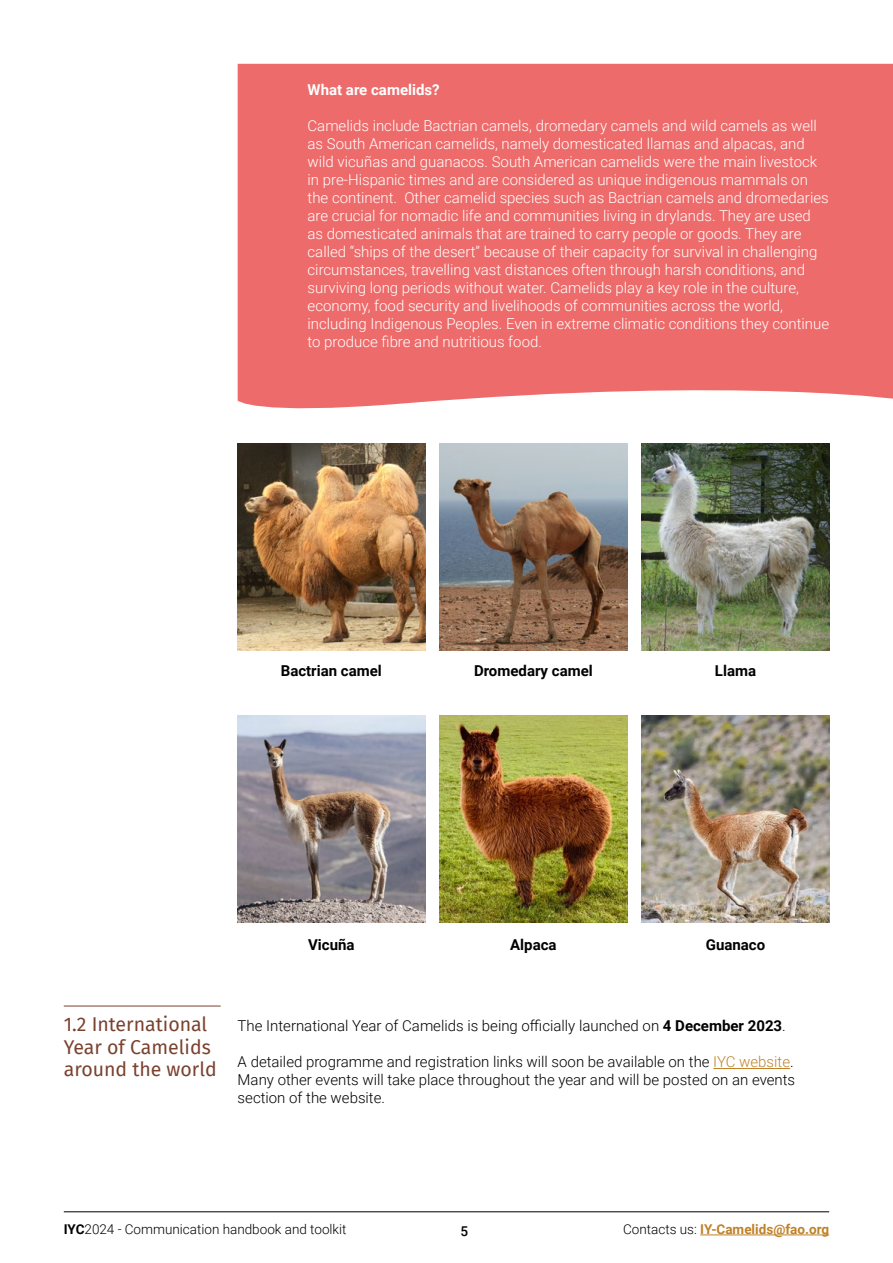
<style>
.page{position:relative;width:893px;height:1263px;background:#fff}
.page>*{position:absolute;margin:0;border:0;box-sizing:border-box;transform-origin:0 0}
.t1{font:19.5px/22.5px "Fira Sans";color:#7a412e}
.t2{font:300 15px/18px "Roboto";color:#fff}
.t3{font:300 15px/18px "Roboto";color:#000;text-align:justify}
.t4{font:700 15px "Roboto";color:#000}
.t5{font:700 15px "Roboto";color:#fff}
.t6{font:300 13.5px "Roboto";color:#000}
.t7{font:700 13.5px "Roboto";color:#bf8129}
.t8{font:500 13.5px "Roboto";color:#000}
.s1{font-weight:700}
.s2{color:#bf8129}
.s3{font-weight:300;color:#000}
</style>
<div class="page">
<hr style="left:700px;top:1234px;width:129px;height:1px;background:#bf8129">
<hr style="left:64px;top:1211px;width:765px;height:1px;background:#000">
<div style="left:238px;top:64px;width:655px;height:345px;background:#ed6b6a"></div>
<hr style="left:713px;top:1068px;width:77px;height:1px;background:#bf8129">
<hr style="left:64px;top:1006px;width:157px;height:1px;background:#7a412e">
<img style="left:238px;top:443px;width:187px;height:207px">
<img style="left:440px;top:443px;width:187px;height:207px">
<img style="left:642px;top:443px;width:187px;height:207px">
<img style="left:238px;top:715px;width:187px;height:208px">
<img style="left:440px;top:715px;width:187px;height:208px">
<img style="left:642px;top:715px;width:187px;height:208px">
<p class="t5" style="left:308px;top:79px;width:134px">What are camelids?</p>
<p class="t2" style="left:308px;top:116px;width:523px">Camelids include Bactrian camels, dromedary camels and wild camels as well as South American camelids, namely domesticated llamas and alpacas, and wild vicuñas and guanacos. South American camelids were the main livestock in pre-Hispanic times and are considered as unique indigenous mammals on the continent. Other camelid species such as Bactrian camels and dromedaries are crucial for nomadic life and communities living in drylands. They are used as domesticated animals that are trained to carry people or goods. They are called “ships of the desert” because of their capacity for survival in challenging circumstances, travelling vast distances often through harsh conditions, and surviving long periods without water. Camelids play a key role in the culture, economy, food security and livelihoods of communities across the world, including Indigenous Peoples. Even in extreme climatic conditions they continue to produce fibre and nutritious food.</p>
<p class="t4" style="left:281px;top:660px;width:103px">Bactrian camel</p>
<p class="t4" style="left:474px;top:660px;width:120px">Dromedary camel</p>
<p class="t4" style="left:715px;top:660px;width:43px">Llama</p>
<p class="t4" style="left:308px;top:934px;width:48px">Vicuña</p>
<p class="t4" style="left:510px;top:934px;width:48px">Alpaca</p>
<p class="t4" style="left:706px;top:934px;width:61px">Guanaco</p>
<h1 class="t1" style="left:64px;top:1013px;width:154px">1.2 International<br>Year of Camelids around the world</h1>
<p class="t3" style="left:238px;top:1016px;width:550px">The International Year of Camelids is being officially launched on <span class="s1">4 December 2023</span>.</p>
<p class="t3" style="left:238px;top:1052px;width:559px">A detailed programme and registration links will soon be available on the <span class="s2">IYC website</span>.<br>Many other events will take place throughout the year and will be posted on an events section of the website.</p>
<p class="t6" style="left:64px;top:1220px;width:284px"><span class="s1">IYC</span>2024 - Communication handbook and toolkit</p>
<p class="t8" style="left:460px;top:1222px;width:9px">5</p>
<p class="t7" style="left:623px;top:1220px;width:208px"><span class="s3">Contacts us:</span> IY-Camelids@fao.org</p>
</div>
